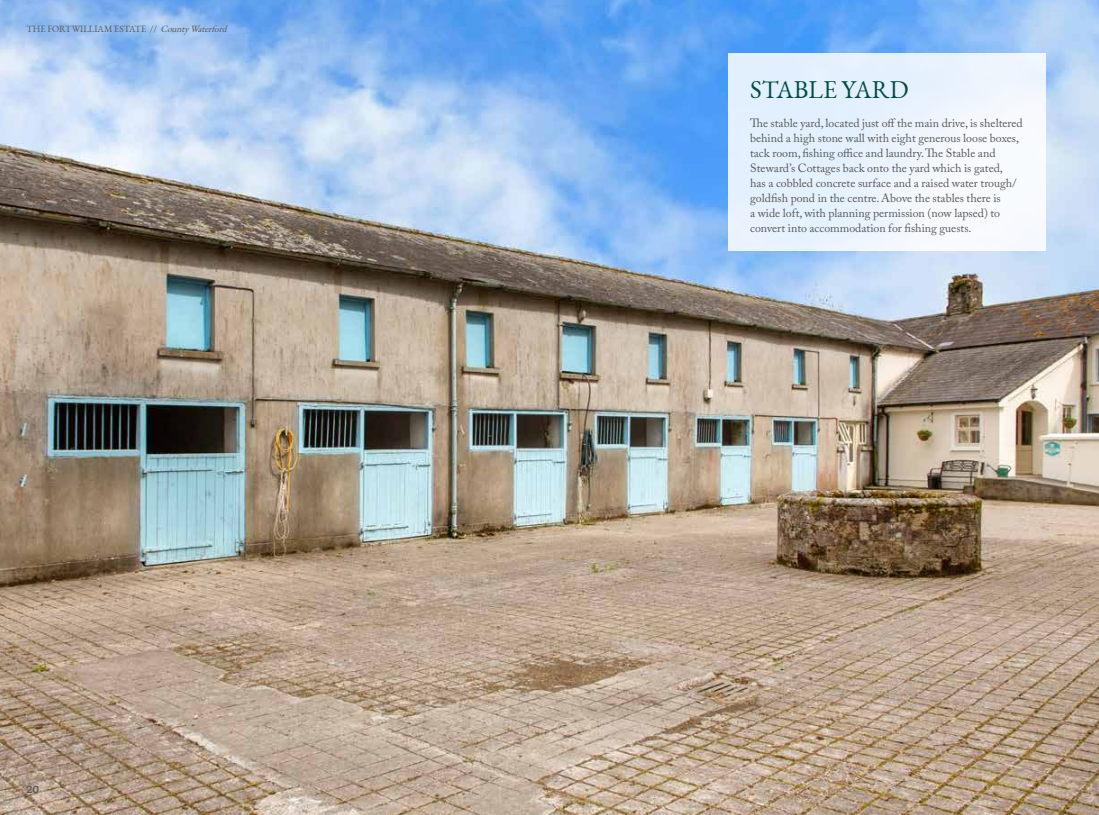
<style>
.page{position:relative;width:1099px;height:815px;background:#fff}
.page>*{position:absolute;margin:0;border:0;box-sizing:border-box;transform-origin:0 0}
.t1{font:25px "EB Garamond";color:#004c47}
.t2{font:11.88px/15px "Adobe Caslon Pro";color:#57585a}
.t3{font:600 10px "Suisse Intl";color:#57585a}
.t4{font:9.38px "EB Garamond";color:#57585a}
.s1{font-style:italic}
</style>
<div class="page">
<img style="left:0;top:0;width:1098px;height:815px">
<div style="left:728px;top:53px;width:317px;height:198px;background:linear-gradient(to right,#e0eefe,#f7fafd)"></div>
<p class="t4" style="left:27px;top:22px;width:205px">THE FORTWILLIAM ESTATE // <span class="s1">CountyWaterford</span></p>
<p class="t3" style="left:27px;top:784px;width:14px">20</p>
<h1 class="t1" style="left:750px;top:73px;width:160px">STABLE YARD</h1>
<p class="t2" style="left:750px;top:115px;width:274px">The stable yard, located just off the main drive, is sheltered behind a high stone wall with eight generous loose boxes, tack room, fishing office and laundry. The Stable and Steward’s Cottages back onto the yard which is gated,<br>has a cobbled concrete surface and a raised water trough/ goldfish pond in the centre. Above the stables there is<br>a wide loft, with planning permission (now lapsed) to convert into accommodation for fishing guests.</p>
</div>
